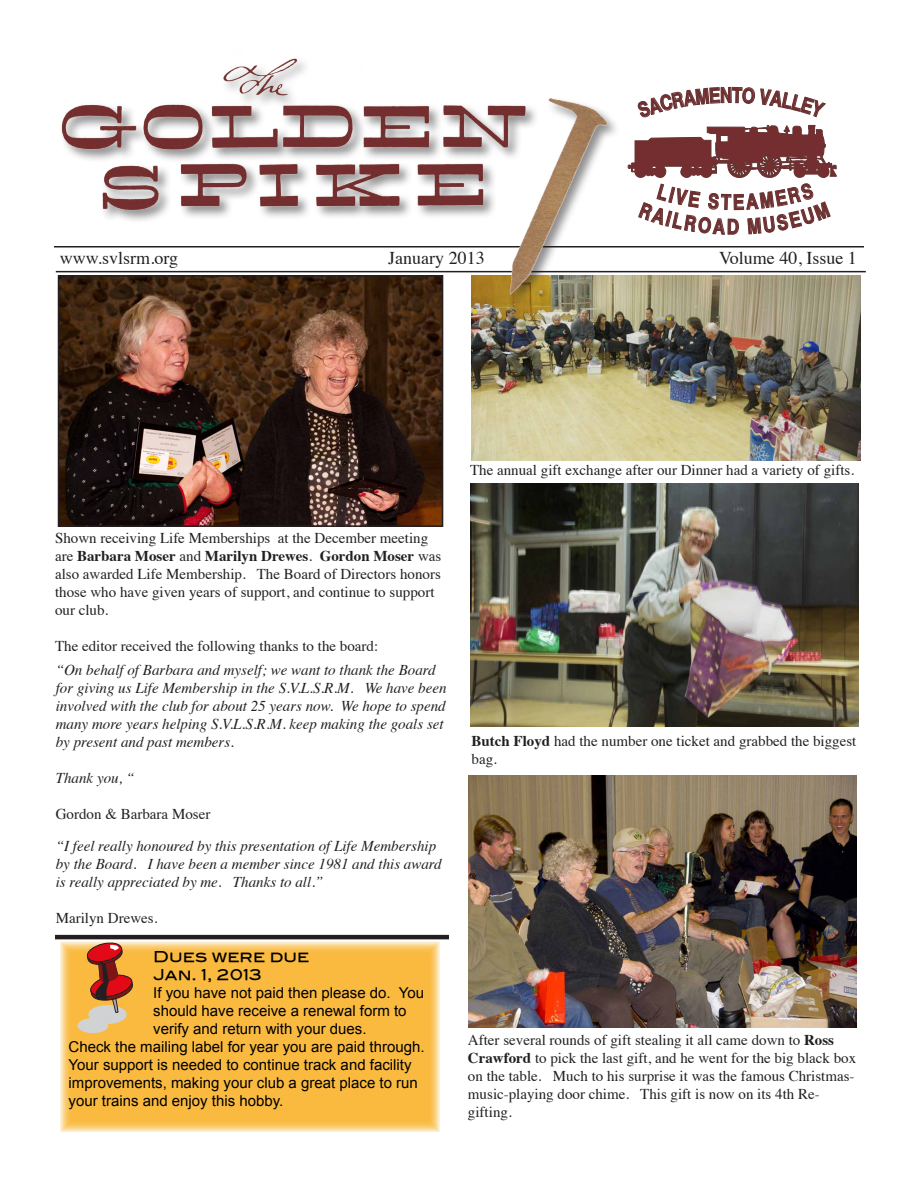
<style>
.page{position:relative;width:918px;height:1188px;background:#fff}
.page>*{position:absolute;margin:0;border:0;box-sizing:border-box;transform-origin:0 0}
.t1{font:18px "Times";color:#231f20}
.t2{font:15px/18px "Times";color:#231f20}
.t3{font:italic 15px/18px "Times";color:#231f20}
.t4{font:15px "Arial";color:#000}
.t5{font:15px/18px "Blair Md ITCTT Medium";color:#000}
.s1{font-weight:700}
</style>
<div class="page">
<div style="left:60px;top:941px;width:380px;height:191px;background:#f9ba3f"></div>
<img style="left:472px;top:276px;width:388px;height:184px">
<hr style="left:56px;top:271px;width:810px;height:1px;background:#231f20">
<hr style="left:54px;top:246px;width:810px;height:2px;background:#231f20">
<img style="left:54px;top:58px;width:564px;height:243px">
<hr style="left:55px;top:935px;width:394px;height:4px;background:#231f20">
<img style="left:61px;top:278px;width:379px;height:246px">
<div style="left:58px;top:275px;width:385px;height:252px;border:2px solid #231f20"></div>
<img style="left:470px;top:483px;width:389px;height:244px">
<img style="left:468px;top:776px;width:389px;height:252px">
<div style="left:88px;top:1005px;width:39px;height:19px;background:#d1d2d4;border-radius:50%"></div>
<div style="left:78px;top:1018px;width:30px;height:15px;background:#d1d2d4;border-radius:50%"></div>
<svg style="left:86px;top:943px;width:48px;height:70px"></svg>
<svg style="left:628px;top:87px;width:209px;height:148px"></svg>
<p class="t1" style="left:60px;top:241px;width:120px">www.svlsrm.org</p>
<p class="t1" style="left:388px;top:241px;width:98px">January 2013</p>
<p class="t1" style="left:719px;top:241px;width:139px">Volume 40, Issue 1</p>
<p class="t2" style="left:470px;top:459px;width:386px">The annual gift exchange after our Dinner had a variety of gifts.</p>
<p class="t2" style="left:55px;top:528px;width:388px">Shown receiving Life Memberships at the December meeting are <span class="s1">Barbara Moser</span> and <span class="s1">Marilyn Drewes</span>. <span class="s1">Gordon Moser</span> was also awarded Life Membership. The Board of Directors honors those who have given years of support, and continue to support our club.</p>
<p class="t2" style="left:55px;top:636px;width:325px">The editor received the following thanks to the board:</p>
<p class="t3" style="left:56px;top:661px;width:392px">“On behalf of Barbara and myself; we want to thank the Board for giving us Life Membership in the S.V.L.S.R.M. We have been involved with the club for about 25 years now. We hope to spend many more years helping S.V.L.S.R.M. keep making the goals set by present and past members.</p>
<p class="t3" style="left:56px;top:769px;width:80px">Thank you, “</p>
<p class="t2" style="left:56px;top:804px;width:156px">Gordon &amp; Barbara Moser</p>
<p class="t3" style="left:56px;top:836px;width:387px">“I feel really honoured by this presentation of Life Membership by the Board. I have been a member since 1981 and this award is really appreciated by me. Thanks to all.”</p>
<p class="t2" style="left:56px;top:907px;width:103px">Marilyn Drewes.</p>
<p class="t5" style="left:153px;top:946px;width:158px">Dues were due<br>Jan. 1, 2013</p>
<p class="t4" style="left:153px;top:983px;width:273px">If you have not paid then please do. You</p>
<p class="t4" style="left:153px;top:1001px;width:255px">should have receive a renewal form to</p>
<p class="t4" style="left:153px;top:1019px;width:215px">verify and return with your dues.</p>
<p class="t4" style="left:69px;top:1037px;width:357px">Check the mailing label for year you are paid through.</p>
<p class="t4" style="left:69px;top:1055px;width:344px">Your support is needed to continue track and facility</p>
<p class="t4" style="left:69px;top:1073px;width:351px">improvements, making your club a great place to run</p>
<p class="t4" style="left:69px;top:1091px;width:216px">your trains and enjoy this hobby.</p>
<p class="t2" style="left:472px;top:731px;width:386px"><span class="s1">Butch Floyd</span> had the number one ticket and grabbed the biggest bag.</p>
<p class="t2" style="left:468px;top:1030px;width:390px">After several rounds of gift stealing it all came down to <span class="s1">Ross Crawford</span> to pick the last gift, and he went for the big black box on the table. Much to his surprise it was the famous Christmas&shy;music-playing door chime. This gift is now on its 4th Re&shy;gifting.</p>
</div>
